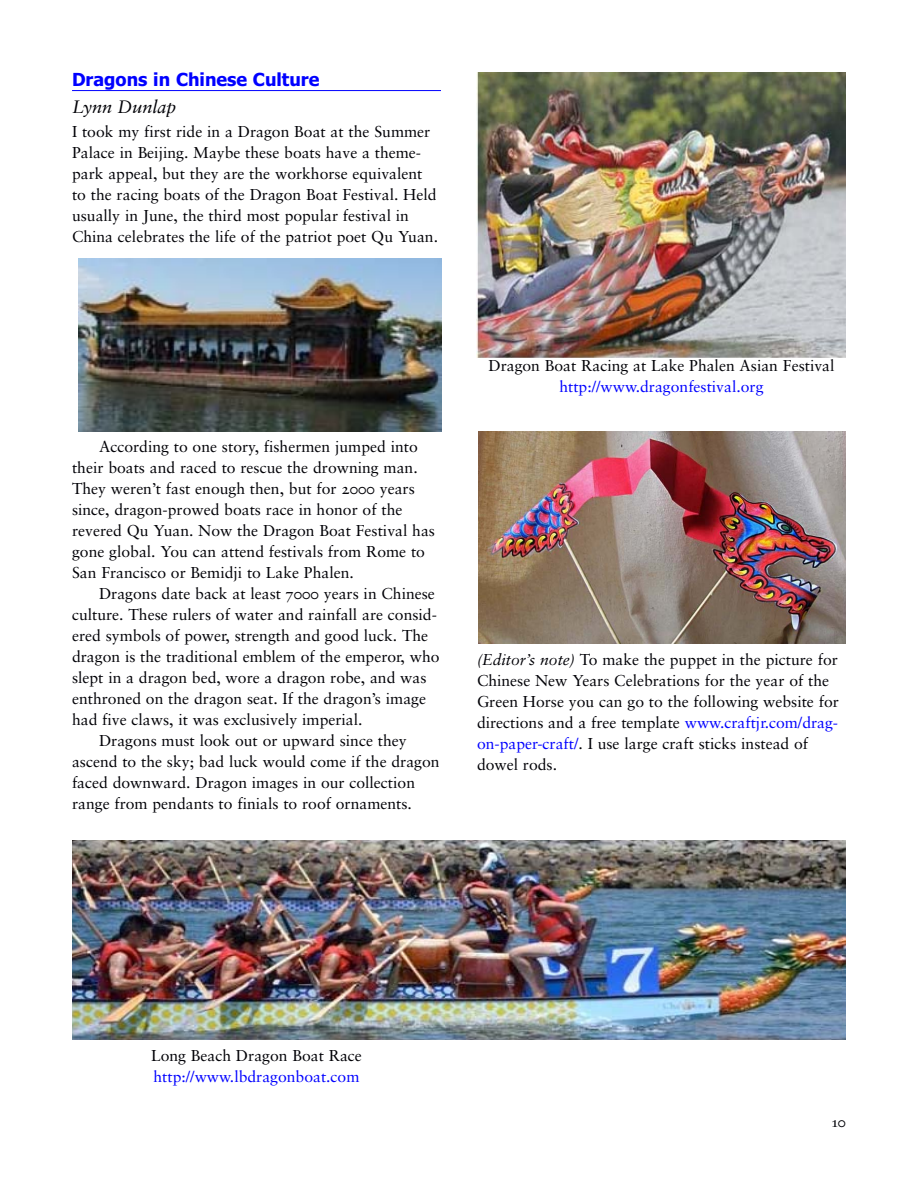
<style>
.page{position:relative;width:918px;height:1188px;background:#fff}
.page>*{position:absolute;margin:0;border:0;box-sizing:border-box;transform-origin:0 0}
.t1{font:700 18px "Tahoma";color:#00f}
.t2{font:italic 18px "Mia Sabon";color:#000006}
.t3{font:15.75px/21px "Mia Sabon Roman";color:#000006}
.t4{font:15.75px "Mia Sabon Roman";color:#00f}
.t5{font:15px "Mia Sabon Roman";color:#000006}
.s1{font-family:"Mia Sabon";font-style:italic}
.s2{color:#00f}
</style>
<div class="page">
<hr style="left:72px;top:90px;width:369px;height:1px;background:#00f">
<img style="left:78px;top:259px;width:363px;height:172px">
<img style="left:478px;top:432px;width:368px;height:212px">
<img style="left:72px;top:841px;width:774px;height:199px">
<img style="left:477px;top:72px;width:369px;height:286px">
<p class="t1" style="left:72px;top:73px;width:249px">Dragons in Chinese Culture</p>
<p class="t2" style="left:72px;top:100px;width:106px">Lynn Dunlap</p>
<p class="t3" style="left:72px;top:123px;width:368px">I took my first ride in a Dragon Boat at the Summer Palace in Beijing. Maybe these boats have a theme&shy;park appeal, but they are the workhorse equivalent to the racing boats of the Dragon Boat Festival. Held usually in June, the third most popular festival in China celebrates the life of the patriot poet Qu Yuan.</p>
<p class="t3" style="left:72px;top:438px;width:365px;text-indent:27px">According to one story, fishermen jumped into their boats and raced to rescue the drowning man.<br>They weren’t fast enough then, but for 2000 years since, dragon-prowed boats race in honor of the revered Qu Yuan. Now the Dragon Boat Festival has gone global. You can attend festivals from Rome to San Francisco or Bemidji to Lake Phalen.</p>
<p class="t3" style="left:99px;top:585px;width:337px">Dragons date back at least 7000 years in Chinese</p>
<p class="t3" style="left:72px;top:606px;width:366px">culture. These rulers of water and rainfall are consid-</p>
<p class="t3" style="left:72px;top:627px;width:358px">ered symbols of power, strength and good luck. The</p>
<p class="t3" style="left:72px;top:648px;width:369px">dragon is the traditional emblem of the emperor, who</p>
<p class="t3" style="left:72px;top:669px;width:356px">slept in a dragon bed, wore a dragon robe, and was</p>
<p class="t3" style="left:72px;top:690px;width:356px">enthroned on the dragon seat. If the dragon’s image</p>
<p class="t3" style="left:72px;top:711px;width:292px">had five claws, it was exclusively imperial.</p>
<p class="t3" style="left:99px;top:732px;width:309px">Dragons must look out or upward since they</p>
<p class="t3" style="left:72px;top:753px;width:369px">ascend to the sky; bad luck would come if the dragon</p>
<p class="t3" style="left:72px;top:774px;width:345px">faced downward. Dragon images in our collection</p>
<p class="t3" style="left:72px;top:795px;width:341px">range from pendants to finials to roof ornaments.</p>
<p class="t3" style="left:488px;top:357px;width:348px">Dragon Boat Racing at Lake Phalen Asian Festival</p>
<p class="t4" style="left:559px;top:380px;width:206px">http://www.dragonfestival.org</p>
<p class="t3" style="left:477px;top:651px;width:363px"><span class="s1">(Editor’s note)</span> To make the puppet in the picture for Chinese New Years Celebrations for the year of the Green Horse you can go to the following website for directions and a free template <span class="s2">www.craftjr.com/drag&shy;on-paper-craft/</span>. I use large craft sticks instead of dowel rods.</p>
<p class="t3" style="left:151px;top:1047px;width:212px">Long Beach Dragon Boat Race</p>
<p class="t4" style="left:154px;top:1070px;width:207px">http://www.lbdragonboat.com</p>
<p class="t5" style="left:832px;top:1116px;width:16px">10</p>
</div>
